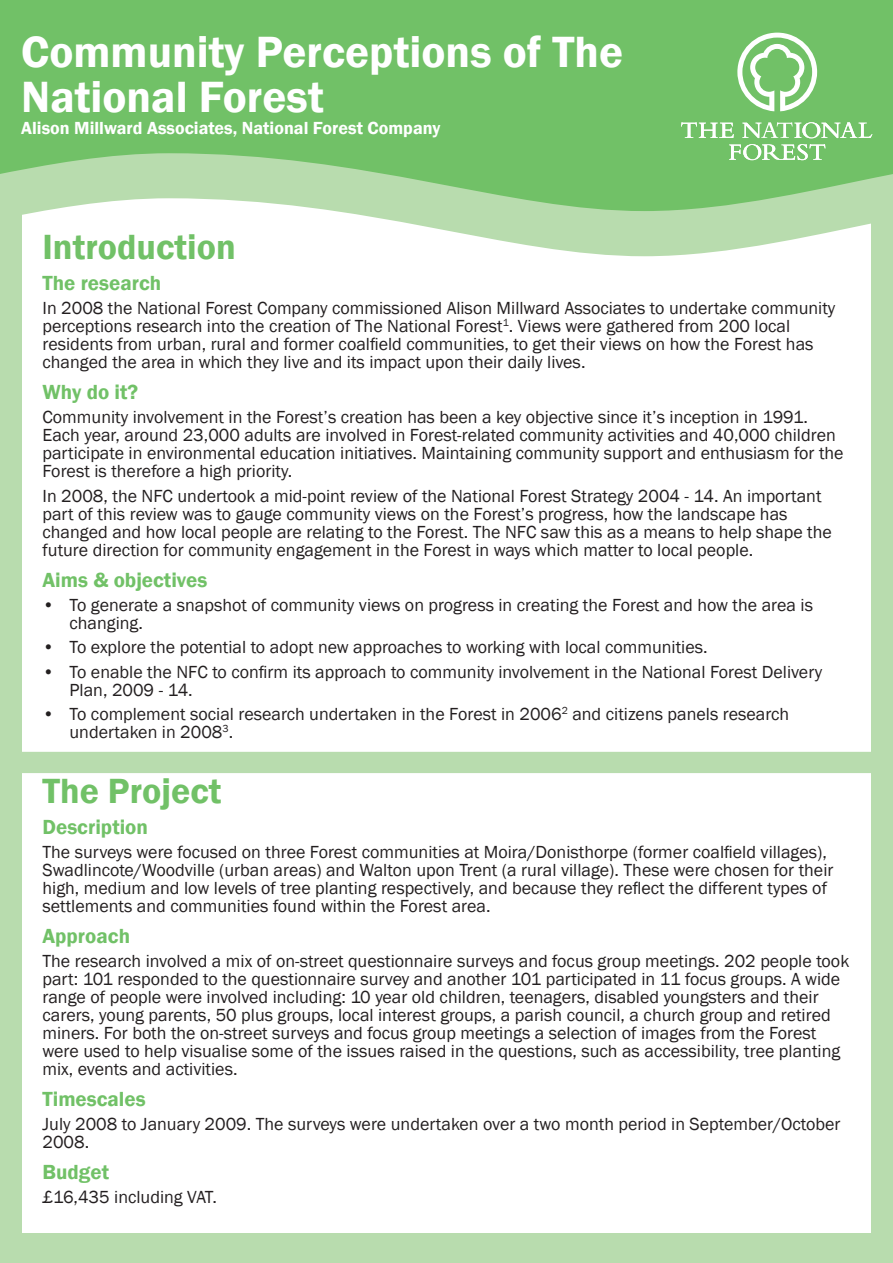
<style>
.page{position:relative;width:893px;height:1263px;background:#fff}
.page>*{position:absolute;margin:0;border:0;box-sizing:border-box;transform-origin:0 0}
.t1{font:600 45px/45px "Franklin Gothic";color:#fff}
.Heading_-_Plain{font:600 36px "Franklin Gothic";color:#71c167}
.Heading_-_Divider{font:600 36px "Franklin Gothic";color:#71c167}
.Sub-Headings{font:600 21px "Franklin Gothic";color:#71c167}
.t2{font:18px/18px "Franklin Gothic";color:#231f20}
.Partners_text{font:600 18px "Franklin Gothic";color:#fff}
</style>
<div class="page">
<div style="left:0;top:192px;width:21px;height:1071px;background:#b8dcae"></div>
<div style="left:872px;top:191px;width:21px;height:1072px;background:#b8dcae"></div>
<div style="left:0;top:1233px;width:893px;height:30px;background:#b8dcae"></div>
<svg style="left:21px;top:211px;width:851px;height:45px"></svg>
<svg style="left:0;top:0;width:893px;height:211px;background:#7cc572"></svg>
<div style="left:17px;top:752px;width:859px;height:21px;background:#b8dcae"></div>
<svg style="left:737px;top:33px;width:80px;height:78px"></svg>
<svg style="left:681px;top:122px;width:53px;height:16px"></svg>
<svg style="left:742px;top:122px;width:130px;height:16px"></svg>
<svg style="left:729px;top:144px;width:96px;height:16px"></svg>
<p class="t1" style="left:21px;top:30px;width:603px">Community Perceptions of The<br>National Forest</p>
<p class="Partners_text" style="left:21px;top:117px;width:421px">Alison Millward Associates, National Forest Company</p>
<p class="Heading_-_Plain" style="left:43px;top:225px;width:195px">Introduction</p>
<p class="Sub-Headings" style="left:43px;top:270px;width:120px">The research</p>
<p class="t2" style="left:43px;top:300px;width:794px">In 2008 the National Forest Company commissioned Alison Millward Associates to undertake community perceptions research into the creation of The National Forest<sup>1</sup>. Views were gathered from 200 local residents from urban, rural and former coalfield communities, to get their views on how the Forest has changed the area in which they live and its impact upon their daily lives.</p>
<p class="Sub-Headings" style="left:43px;top:379px;width:97px">Why do it?</p>
<p class="t2" style="left:43px;top:409px;width:803px">Community involvement in the Forest’s creation has been a key objective since it’s inception in 1991.<br>Each year, around 23,000 adults are involved in Forest-related community activities and 40,000 children participate in environmental education initiatives. Maintaining community support and enthusiasm for the Forest is therefore a high priority.</p>
<p class="t2" style="left:43px;top:487px;width:791px">In 2008, the NFC undertook a mid-point review of the National Forest Strategy 2004 - 14. An important part of this review was to gauge community views on the Forest’s progress, how the landscape has changed and how local people are relating to the Forest. The NFC saw this as a means to help shape the future direction for community engagement in the Forest in ways which matter to local people.</p>
<p class="Sub-Headings" style="left:43px;top:567px;width:166px">Aims &amp; objectives</p>
<p class="t2" style="left:70px;top:596px;width:745px;text-indent:-27px">• To generate a snapshot of community views on progress in creating the Forest and how the area is changing.</p>
<p class="t2" style="left:43px;top:639px;width:667px">• To explore the potential to adopt new approaches to working with local communities.</p>
<p class="t2" style="left:70px;top:663px;width:754px;text-indent:-27px">• To enable the NFC to confirm its approach to community involvement in the National Forest Delivery<br>Plan, 2009 - 14.</p>
<p class="t2" style="left:70px;top:705px;width:721px;text-indent:-27px">• To complement social research undertaken in the Forest in 2006<sup>2</sup> and citizens panels research undertaken in 2008<sup>3</sup>.</p>
<p class="Heading_-_Divider" style="left:43px;top:769px;width:180px">The Project</p>
<p class="Sub-Headings" style="left:43px;top:814px;width:107px">Description</p>
<p class="t2" style="left:43px;top:843px;width:792px">The surveys were focused on three Forest communities at Moira/Donisthorpe (former coalfield villages), Swadlincote/Woodville (urban areas) and Walton upon Trent (a rural village). These were chosen for their high, medium and low levels of tree planting respectively, and because they reflect the different types of settlements and communities found within the Forest area.</p>
<p class="Sub-Headings" style="left:43px;top:923px;width:89px">Approach</p>
<p class="t2" style="left:43px;top:952px;width:808px">The research involved a mix of on-street questionnaire surveys and focus group meetings. 202 people took part: 101 responded to the questionnaire survey and another 101 participated in 11 focus groups. A wide range of people were involved including: 10 year old children, teenagers, disabled youngsters and their carers, young parents, 50 plus groups, local interest groups, a parish council, a church group and retired miners. For both the on-street surveys and focus group meetings a selection of images from the Forest were used to help visualise some of the issues raised in the questions, such as accessibility, tree planting mix, events and activities.</p>
<p class="Sub-Headings" style="left:43px;top:1086px;width:105px">Timescales</p>
<p class="t2" style="left:43px;top:1116px;width:799px">July 2008 to January 2009. The surveys were undertaken over a two month period in September/October<br>2008.</p>
<p class="Sub-Headings" style="left:43px;top:1159px;width:68px">Budget</p>
<p class="t2" style="left:43px;top:1189px;width:176px">£16,435 including VAT.</p>
</div>
